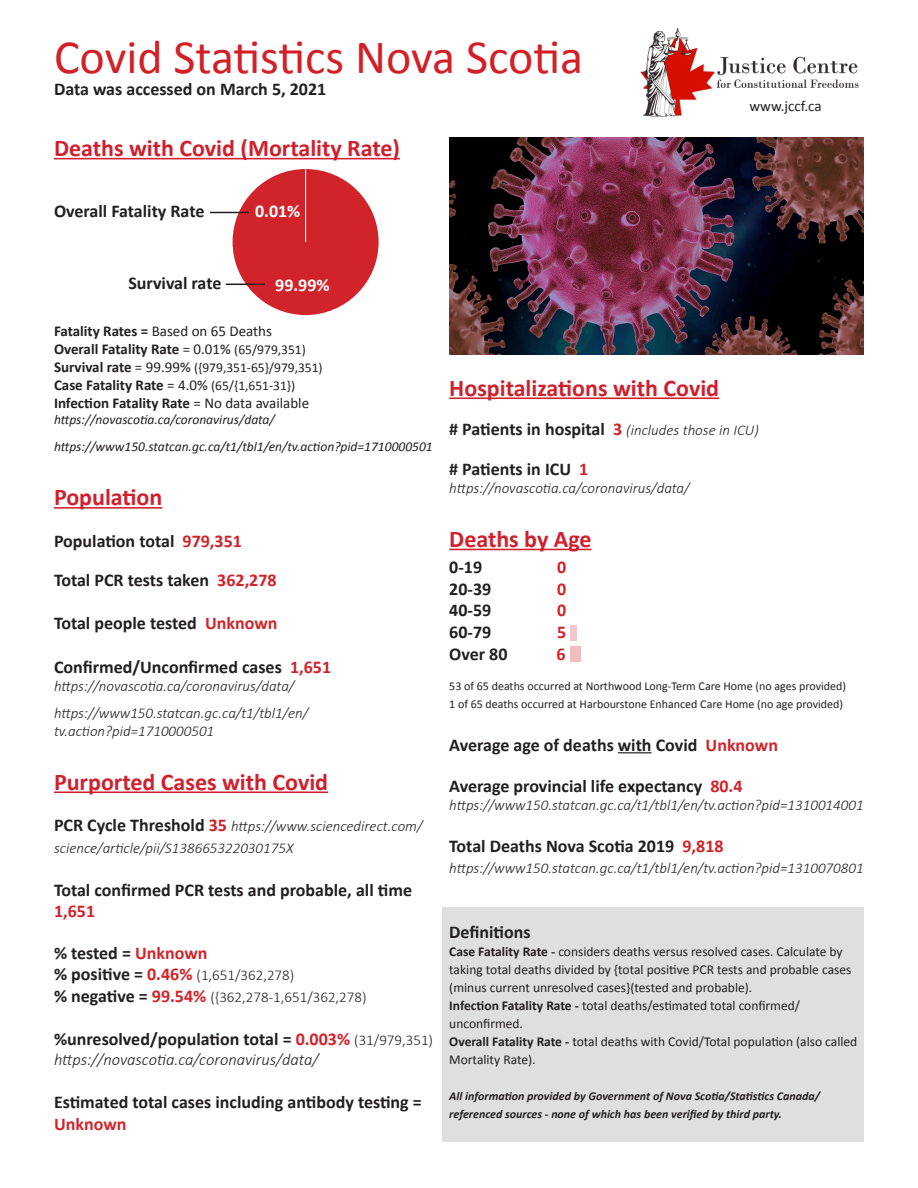
<style>
.page{position:relative;width:918px;height:1188px;background:#fff}
.page>*{position:absolute;margin:0;border:0;box-sizing:border-box;transform-origin:0 0}
.Paragraph_Style_1{font:48px "Calibri";color:#d32026}
.Paragraph_Style_2{font:700 24px "Calibri";color:#d0202d}
.Paragraph_Style_3{font:700 24px "Calibri";color:#d0202d}
.Paragraph_Style_3-2{font:700 18px/21.6px "Calibri";color:#231f20}
.Paragraph_Style_4{font:700 18px "Calibri";color:#231f20}
.Paragraph_Style_6{font:700 18px "Calibri";color:#231f20}
.Paragraph_Style_3-3{font:700 18px "Calibri";color:#fff}
.Paragraph_Style_3-4{font:700 18px "Calibri";color:#d1232a}
.Paragraph_Style_4-2{font:italic 300 16.5px "Calibri";color:#231f20}
.Paragraph_Style_5{font:italic 300 15px/18px "Calibri";color:#231f20}
.Paragraph_Style_3-5{font:italic 300 15px/21.6px "Calibri";color:#231f20}
.Paragraph_Style_5-2{font:700 15px "Calibri";color:#231f20}
.Paragraph_Style_4-3{font:300 15px "Calibri";color:#231f20}
.Paragraph_Style_6-2{font:italic 300 15px "Calibri";color:#231f20}
.Paragraph_Style_4-4{font:italic 300 15px "Calibri";color:#231f20}
.Paragraph_Style_5-3{font:15px "Calibri";color:#231f20}
.Paragraph_Style_4-5{font:15px "Calibri";color:#231f20}
.Paragraph_Style_5-4{font:13.5px/18px "Calibri";color:#231f20}
.Paragraph_Style_5-5{font:italic 13.5px "Calibri";color:#231f20}
.Paragraph_Style_5-6{font:12px "Calibri";color:#231f20}
.Paragraph_Style_5-7{font:italic 700 12px/18px "Calibri";color:#231f20}
.s1{font-weight:700}
.s2{font-weight:400}
.s3{font-weight:400;font-size:13.5px}
.s4{font-weight:700;font-size:15px}
.s5{font-size:15px}
.s6{color:#d1232a}
.s7{font-weight:700;font-style:normal;font-size:18px}
.s8{font-weight:700;font-style:normal;font-size:18px;color:#d1232a}
.s9{font-weight:700;font-size:18px}
.s10{font-weight:700;font-size:18px;color:#d1232a}
.s11{font-weight:300;font-size:15px}
</style>
<div class="page">
<div style="left:442px;top:907px;width:422px;height:235px;background:#dfdfe0"></div>
<hr style="left:449px;top:397px;width:270px;height:2px;background:#d0202d">
<hr style="left:449px;top:549px;width:143px;height:1px;background:#d0202d">
<hr style="left:618px;top:752px;width:34px;height:1px;background:#231f20">
<hr style="left:54px;top:158px;width:346px;height:1px;background:#d0202d">
<hr style="left:54px;top:507px;width:108px;height:2px;background:#d0202d">
<hr style="left:54px;top:791px;width:274px;height:2px;background:#d0202d">
<div style="left:233px;top:169px;width:146px;height:146px;background:#d1232a;border-radius:50%"></div>
<hr style="left:305px;top:169px;width:1px;height:73px;background:#fff">
<hr style="left:226px;top:284px;width:39px;height:1px;background:#231f20">
<hr style="left:210px;top:212px;width:39px;height:1px;background:#231f20">
<div style="left:570px;top:625px;width:7px;height:15px;background:#f3c8ca"></div>
<div style="left:570px;top:646px;width:10px;height:15px;background:#f1bdbf"></div>
<img style="left:640px;top:28px;width:219px;height:89px">
<img style="left:449px;top:137px;width:415px;height:217px">
<p class="Paragraph_Style_1" style="left:54px;top:28px;width:531px">Covid Statistics Nova Scotia</p>
<p class="Paragraph_Style_3-2" style="left:54px;top:78px;width:274px">Data was accessed on March 5, 2021</p>
<p class="Paragraph_Style_2" style="left:54px;top:131px;width:347px">Deaths with Covid (Mortality Rate)</p>
<p class="Paragraph_Style_3-2" style="left:54px;top:200px;width:152px">Overall Fatality Rate</p>
<p class="Paragraph_Style_3-3" style="left:255px;top:199px;width:47px">0.01%</p>
<p class="Paragraph_Style_4-5" style="left:750px;top:96px;width:74px">www.jccf.ca</p>
<p class="Paragraph_Style_3-2" style="left:128px;top:272px;width:95px">Survival rate</p>
<p class="Paragraph_Style_5-3" style="left:54px;top:322px;width:220px"><span class="s1">Fatality Rates =</span> Based on 65 Deaths</p>
<p class="Paragraph_Style_5-2" style="left:54px;top:338px;width:253px">Overall Fatality Rate <span class="s2">= 0.01%</span> <span class="s3">(65/979,351)</span></p>
<p class="Paragraph_Style_5-4" style="left:54px;top:358px;width:270px"><span class="s4">Survival rate</span> <span class="s5">= 99.99%</span> ({979,351-65}/979,351)</p>
<p class="Paragraph_Style_5-2" style="left:54px;top:374px;width:243px">Case Fatality Rate <span class="s2">= 4.0%</span> <span class="s3">(65/{1,651-31})</span></p>
<p class="Paragraph_Style_5-2" style="left:54px;top:392px;width:257px">Infection Fatality Rate <span class="s2">= No data available</span></p>
<p class="Paragraph_Style_5-5" style="left:54px;top:411px;width:222px">https://novascotia.ca/coronavirus/data/</p>
<p class="Paragraph_Style_5-5" style="left:54px;top:438px;width:380px">https://www150.statcan.gc.ca/t1/tbl1/en/tv.action?pid=1710000501</p>
<p class="Paragraph_Style_2" style="left:54px;top:480px;width:110px">Population</p>
<p class="Paragraph_Style_3-2" style="left:54px;top:529px;width:190px">Population total <span class="s6">979,351</span></p>
<p class="Paragraph_Style_3-2" style="left:54px;top:569px;width:224px">Total PCR tests taken <span class="s6">362,278</span></p>
<p class="Paragraph_Style_3-2" style="left:54px;top:612px;width:225px">Total people tested <span class="s6">Unknown</span></p>
<p class="Paragraph_Style_3-2" style="left:54px;top:655px;width:279px">Confirmed/Unconfirmed cases <span class="s6">1,651</span></p>
<p class="Paragraph_Style_5" style="left:54px;top:676px;width:242px">https://novascotia.ca/coronavirus/data/</p>
<p class="Paragraph_Style_5" style="left:54px;top:703px;width:256px">https://www150.statcan.gc.ca/t1/tbl1/en/ tv.action?pid=1710000501</p>
<p class="Paragraph_Style_2" style="left:54px;top:765px;width:276px">Purported Cases with Covid</p>
<p class="Paragraph_Style_3-5" style="left:54px;top:815px;width:370px"><span class="s7">PCR Cycle Threshold</span> <span class="s8">35</span> https://www.sciencedirect.com/ science/article/pii/S138665322030175X</p>
<p class="Paragraph_Style_3-2" style="left:54px;top:878px;width:360px">Total confirmed PCR tests and probable, all time<br><span class="s6">1,651</span></p>
<p class="Paragraph_Style_4" style="left:54px;top:940px;width:155px">% tested = <span class="s6">Unknown</span></p>
<p class="Paragraph_Style_4-3" style="left:54px;top:966px;width:242px"><span class="s9">% positive =</span> <span class="s10">0.46%</span> (1,651/362,278)</p>
<p class="Paragraph_Style_4-3" style="left:54px;top:988px;width:314px"><span class="s9">% negative =</span> <span class="s10">99.54%</span> ({362,278-1,651/362,278)</p>
<p class="Paragraph_Style_4" style="left:54px;top:1026px;width:381px">%unresolved/population total = <span class="s6">0.003%</span> <span class="s11">(31/979,351)</span></p>
<p class="Paragraph_Style_4-2" style="left:54px;top:1049px;width:266px">https://novascotia.ca/coronavirus/data/</p>
<p class="Paragraph_Style_3-2" style="left:54px;top:1091px;width:369px">Estimated total cases including antibody testing =<br><span class="s6">Unknown</span></p>
<p class="Paragraph_Style_3-3" style="left:275px;top:272px;width:56px">99.99%</p>
<p class="Paragraph_Style_3" style="left:449px;top:371px;width:271px">Hospitalizations with Covid</p>
<p class="Paragraph_Style_6-2" style="left:449px;top:421px;width:311px"><span class="s7"># Patients in hospital</span> <span class="s8">3</span> (includes those in ICU)</p>
<p class="Paragraph_Style_6" style="left:449px;top:456px;width:141px"># Patients in ICU <span class="s6">1</span></p>
<p class="Paragraph_Style_4-4" style="left:449px;top:478px;width:242px">https://novascotia.ca/coronavirus/data/</p>
<p class="Paragraph_Style_2" style="left:449px;top:522px;width:144px">Deaths by Age</p>
<p class="Paragraph_Style_3-2" style="left:449px;top:556px;width:34px">0-19</p>
<p class="Paragraph_Style_3-4" style="left:557px;top:554px;width:11px">0</p>
<p class="Paragraph_Style_3-2" style="left:449px;top:577px;width:44px">20-39</p>
<p class="Paragraph_Style_3-4" style="left:557px;top:576px;width:11px">0</p>
<p class="Paragraph_Style_3-2" style="left:449px;top:599px;width:44px">40-59</p>
<p class="Paragraph_Style_3-4" style="left:557px;top:598px;width:11px">0</p>
<p class="Paragraph_Style_3-2" style="left:449px;top:621px;width:44px">60-79</p>
<p class="Paragraph_Style_3-4" style="left:557px;top:619px;width:11px">5</p>
<p class="Paragraph_Style_3-2" style="left:449px;top:642px;width:60px">Over 80</p>
<p class="Paragraph_Style_3-4" style="left:556px;top:641px;width:11px">6</p>
<p class="Paragraph_Style_5-6" style="left:449px;top:678px;width:398px">53 of 65 deaths occurred at Northwood Long-Term Care Home (no ages provided)</p>
<p class="Paragraph_Style_5-6" style="left:449px;top:696px;width:395px">1 of 65 deaths occurred at Harbourstone Enhanced Care Home (no age provided)</p>
<p class="Paragraph_Style_3-2" style="left:449px;top:733px;width:330px">Average age of deaths with Covid <span class="s6">Unknown</span></p>
<p class="Paragraph_Style_3-2" style="left:449px;top:775px;width:295px">Average provincial life expectancy <span class="s6">80.4</span></p>
<p class="Paragraph_Style_5" style="left:449px;top:796px;width:416px">https://www150.statcan.gc.ca/t1/tbl1/en/tv.action?pid=1310014001</p>
<p class="Paragraph_Style_3-2" style="left:449px;top:834px;width:276px">Total Deaths Nova Scotia 2019 <span class="s6">9,818</span></p>
<p class="Paragraph_Style_3-5" style="left:449px;top:857px;width:416px">https://www150.statcan.gc.ca/t1/tbl1/en/tv.action?pid=1310070801</p>
<p class="Paragraph_Style_3-2" style="left:449px;top:921px;width:83px">Definitions</p>
<p class="Paragraph_Style_5-4" style="left:449px;top:942px;width:404px"><span class="s1">Case Fatality Rate -</span> considers deaths versus resolved cases. Calculate by taking total deaths divided by {total positive PCR tests and probable cases (minus current unresolved cases}(tested and probable).</p>
<p class="Paragraph_Style_5-4" style="left:449px;top:996px;width:352px"><span class="s1">Infection Fatality Rate -</span> total deaths/estimated total confirmed/ unconfirmed.</p>
<p class="Paragraph_Style_5-4" style="left:449px;top:1032px;width:410px"><span class="s1">Overall Fatality Rate -</span> total deaths with Covid/Total population (also called<br>Mortality Rate).</p>
<p class="Paragraph_Style_5-7" style="left:449px;top:1086px;width:372px">All information provided by Government of Nova Scotia/Statistics Canada/ referenced sources - none of which has been verified by third party.</p>
</div>
